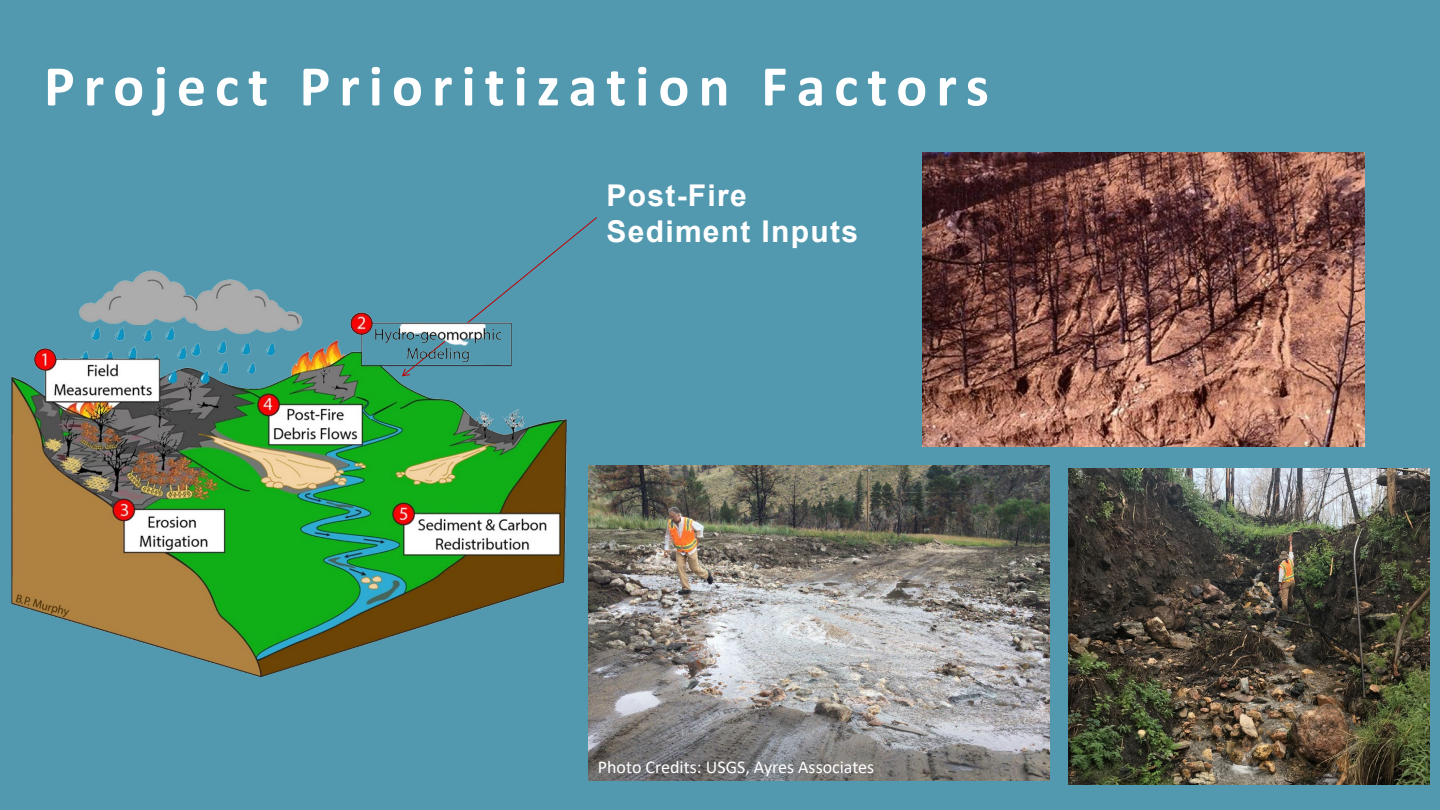
<style>
.page{position:relative;width:1440px;height:810px;background:#5299b0}
.page>*{position:absolute;margin:0;border:0;box-sizing:border-box;transform-origin:0 0}
.t1{font:700 58px "Calibri";letter-spacing:.155em;color:#fff}
.t2{font:700 30px/36px "Arial";letter-spacing:.045em;color:#fff}
.t3{font:18px "Calibri";color:#fff}
</style>
<div class="page">
<img style="left:923px;top:153px;width:441px;height:293px">
<img style="left:1068px;top:469px;width:362px;height:315px">
<img style="left:588px;top:466px;width:462px;height:315px">
<img style="left:11px;top:240px;width:557px;height:438px">
<h2 class="t1" style="left:44px;top:45px;width:946px">Project Prioritization Factors</h2>
<p class="t2" style="left:606px;top:178px;width:253px">Post-Fire<br>Sediment Inputs</p>
<p class="t3" style="left:598px;top:755px;width:278px">Photo Credits: USGS, Ayres Associates</p>
</div>
